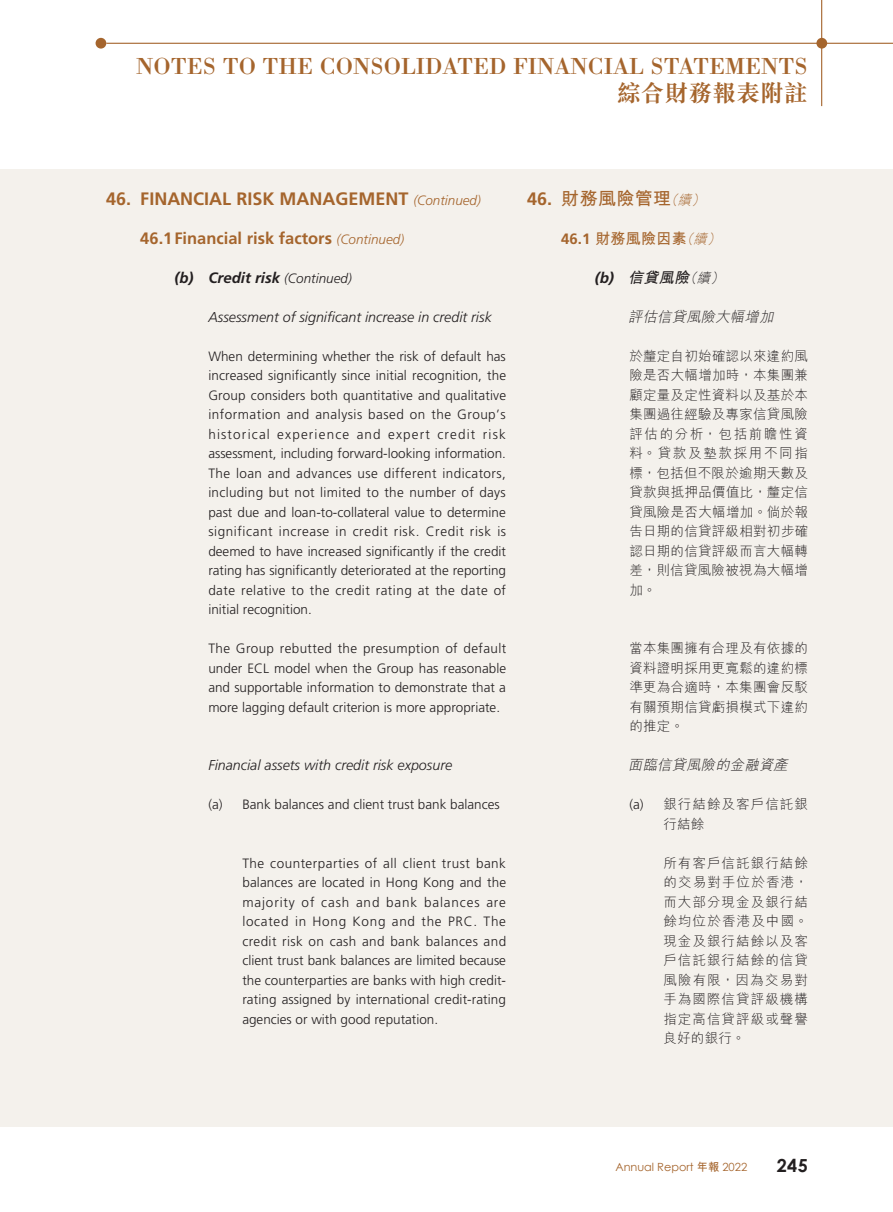
<style>
.page{position:relative;width:893px;height:1212px;background:#fff}
.page>*{position:absolute;margin:0;border:0;box-sizing:border-box;transform-origin:0 0}
.t1{font:24px "Bodoni Std";color:#a5652d}
.t2{font:700 24px "M Sung HK";letter-spacing:-.005em;color:#a5652d}
.t3{font:700 18px "Frutiger LT Std";color:#a5652d}
.t4{font:700 18px "M Hei HK";letter-spacing:.02em;color:#a5652d}
.t5{font:700 18px "Century Gothic";color:#231f20}
.t6{font:700 16.5px "Frutiger LT Std";color:#a5652d}
.t7{font:italic 700 15px "Frutiger LT Std";color:#231f20}
.t8{font:700 15px "M Hei HK";letter-spacing:.02em;color:#a5652d}
.t9{font:italic 700 15px "M Hei HK";color:#231f20}
.t10{font:italic 300 14.25px "Frutiger LT Std";color:#231f20}
.t11{font:italic 300 14.25px "M Hei HK";color:#231f20}
.t12{font:300 13.5px/19.5px "Frutiger LT Std";color:#231f20;text-align:justify}
.t13{font:300 13.5px/19.5px "M Hei HK";letter-spacing:.025em;color:#231f20;text-align:justify}
.t14{font:300 13.5px/19.5px "M Hei HK";letter-spacing:.08em;color:#231f20}
.t15{font:11.25px "Century Gothic";color:#a5652d}
.s1{font-weight:300;font-style:italic;font-size:13.5px}
.s2{font-weight:300;font-size:13.5px}
.s3{font-family:"Frutiger LT Std"}
.s4{font-family:"M Hei HK";font-weight:700}
</style>
<div class="page">
<div style="left:0;top:170px;width:893px;height:957px;background:#f4f1ec"></div>
<hr style="left:106px;top:43px;width:787px;height:1px;background:#a5652d">
<div style="left:96px;top:38px;width:10px;height:11px;background:#a5652d;border-radius:50%"></div>
<div style="left:816px;top:38px;width:11px;height:11px;background:#a5652d;border-radius:50%"></div>
<hr style="left:821px;top:0;width:1px;height:106px;background:#a5652d">
<h1 class="t1" style="left:136px;top:52px;width:673px">NOTES TO THE CONSOLIDATED FINANCIAL STATEMENTS</h1>
<h1 class="t2" style="left:617px;top:81px;width:193px">綜合財務報表附註</h1>
<h2 class="t3" style="left:106px;top:188px;width:376px">46. FINANCIAL RISK MANAGEMENT <span class="s1">(Continued)</span></h2>
<p class="t6" style="left:140px;top:228px;width:265px">46.1Financial risk factors <span class="s1">(Continued)</span></p>
<p class="t7" style="left:174px;top:269px;width:179px">(b) Credit risk <span class="s2">(Continued)</span></p>
<p class="t10" style="left:208px;top:309px;width:285px">Assessment of significant increase in credit risk</p>
<p class="t12" style="left:208px;top:347px;width:299px">When determining whether the risk of default has increased significantly since initial recognition, the Group considers both quantitative and qualitative information and analysis based on the Group’s historical experience and expert credit risk assessment, including forward-looking information.<br>The loan and advances use different indicators, including but not limited to the number of days past due and loan-to-collateral value to determine significant increase in credit risk. Credit risk is deemed to have increased significantly if the credit rating has significantly deteriorated at the reporting date relative to the credit rating at the date of initial recognition.</p>
<p class="t12" style="left:208px;top:639px;width:299px">The Group rebutted the presumption of default under ECL model when the Group has reasonable and supportable information to demonstrate that a more lagging default criterion is more appropriate.</p>
<p class="t10" style="left:208px;top:757px;width:245px">Financial assets with credit risk exposure</p>
<p class="t12" style="left:208px;top:795px;width:293px">(a) Bank balances and client trust bank balances</p>
<p class="t12" style="left:242px;top:854px;width:265px">The counterparties of all client trust bank balances are located in Hong Kong and the majority of cash and bank balances are located in Hong Kong and the PRC. The credit risk on cash and bank balances and client trust bank balances are limited because the counterparties are banks with high credit&shy;rating assigned by international credit-rating agencies or with good reputation.</p>
<h2 class="t4" style="left:527px;top:185px;width:182px"><span class="s3">46.</span> 財務風險管理<span class="s1">（續）</span></h2>
<p class="t8" style="left:561px;top:227px;width:164px"><span class="s3">46.1</span> 財務風險因素<span class="s1">（續）</span></p>
<p class="t9" style="left:594px;top:266px;width:134px"><span class="s3">(b)</span> 信貸風險<span class="s2">（續）</span></p>
<p class="t11" style="left:628px;top:309px;width:150px">評估信貸風險大幅增加</p>
<p class="t13" style="left:629px;top:346px;width:180px">於釐定自初始確認以來違約風險是否大幅增加時，本集團兼顧定量及定性資料以及基於本集團過往經驗及專家信貸風險評估的分析，包括前瞻性資料。貸款及墊款採用不同指標，包括但不限於逾期天數及貸款與抵押品價值比，釐定信貸風險是否大幅增加。倘於報告日期的信貸評級相對初步確認日期的信貸評級而言大幅轉差，則信貸風險被視為大幅增加。</p>
<p class="t13" style="left:629px;top:638px;width:180px">當本集團擁有合理及有依據的資料證明採用更寬鬆的違約標準更為合適時，本集團會反駁有關預期信貸虧損模式下違約的推定。</p>
<p class="t11" style="left:628px;top:758px;width:164px">面臨信貸風險的金融資產</p>
<p class="t14" style="left:663px;top:794px;width:146px;text-indent:-34px"><span class="s3">(a)</span> 銀行結餘及客戶信託銀行結餘</p>
<p class="t13" style="left:663px;top:853px;width:146px">所有客戶信託銀行結餘的交易對手位於香港，而大部分現金及銀行結餘均位於香港及中國。現金及銀行結餘以及客戶信託銀行結餘的信貸風險有限，因為交易對手為國際信貸評級機構指定高信貸評級或聲譽良好的銀行。</p>
<p class="t15" style="left:615px;top:1159px;width:133px">Annual Report <span class="s4">年報</span> 2022</p>
<h2 class="t5" style="left:777px;top:1152px;width:33px">245</h2>
</div>
